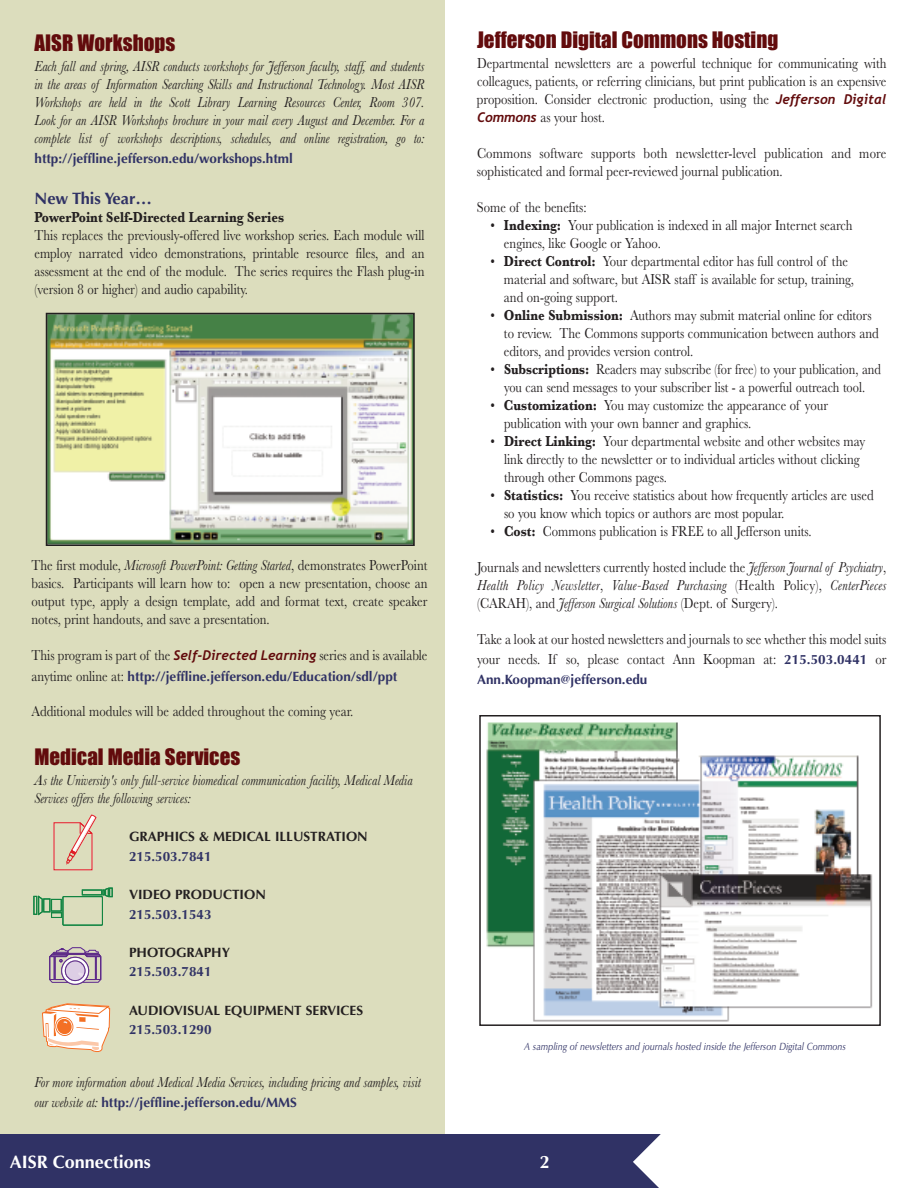
<style>
.page{position:relative;width:918px;height:1188px;background:#fff}
.page>*{position:absolute;margin:0;border:0;box-sizing:border-box;transform-origin:0 0}
.t1{font:21px "Impact";color:#620b0c}
.t2{font:700 18px "Optima";color:#fff}
.t3{font:700 16.5px "Optima";color:#303265}
.t4{font:15px/18px "Baskerville";color:#231f20;scale:.85 1}
.t5{font:italic 15px/18px "Baskerville";color:#231f20;text-align:justify;scale:.85 1}
.t6{font:italic 15px/18px "Baskerville";color:#231f20}
.t7{font:700 15px "Baskerville";color:#231f20;scale:.85 1}
.t8{font:700 13.5px "Optima";color:#303265}
.t9{font:700 13.5px "Optima";color:#231f20}
.t10{font:italic 10.5px "Optima";color:#303265;scale:.85 1}
.s1{font-style:italic}
.s2{font-family:"Trebuchet";font-weight:700;font-style:italic;font-size:13.5px;color:#620b0c}
.s3{font-family:"Baskerville";font-weight:400;font-size:15px;color:#231f20}
.s4{font-family:"Baskerville";font-weight:400;font-style:italic;font-size:15px;color:#231f20}
.s5{font-weight:700}
.s6{font-style:normal}
.s7{font-family:"Optima";font-weight:700;font-size:13.5px;color:#303265}
</style>
<div class="page">
<div style="left:0;top:0;width:446px;height:1148px;background:#dcddbd"></div>
<div style="left:0;top:1134px;width:675px;height:54px;background:#303265"></div>
<svg style="left:633px;top:1134px;width:42px;height:54px"></svg>
<svg style="left:42px;top:1003px;width:68px;height:49px;background:#f6d8c1"></svg>
<svg style="left:49px;top:947px;width:53px;height:38px"></svg>
<div style="left:44px;top:899px;width:6px;height:13px;border:1px solid #138441"></div>
<div style="left:51px;top:899px;width:10px;height:12px;border:1px solid #138441"></div>
<svg style="left:62px;top:887px;width:51px;height:39px"></svg>
<div style="left:51px;top:913px;width:11px;height:5px;border:1px solid #138441"></div>
<svg style="left:37px;top:895px;width:6px;height:21px"></svg>
<div style="left:34px;top:896px;width:3px;height:18px;border:1px solid #138441"></div>
<svg style="left:53px;top:814px;width:44px;height:57px"></svg>
<img style="left:486px;top:722px;width:387px;height:300px">
<div style="left:479px;top:715px;width:402px;height:311px;border:2px solid #231f20"></div>
<img style="left:49px;top:316px;width:363px;height:227px">
<div style="left:46px;top:313px;width:369px;height:233px;border:2px solid #231f20"></div>
<h1 class="t1" style="left:34px;top:32px;width:142px">AISR Workshops</h1>
<p class="t5" style="left:34px;top:57px;width:460px">Each fall and spring, AISR conducts workshops for Jefferson faculty, staff, and students in the areas of Information Searching Skills and Instructional Technology. Most AISR Workshops are held in the Scott Library Learning Resources Center, Room 307.<br>Look for an AISR Workshops brochure in your mail every August and December. For a complete list of workshops descriptions, schedules, and online registration, go to:</p>
<p class="t8" style="left:34px;top:151px;width:260px">http://jeffline.jefferson.edu/workshops.html</p>
<p class="t3" style="left:34px;top:188px;width:119px">New This Year…</p>
<p class="t7" style="left:34px;top:208px;width:295px">PowerPoint Self-Directed Learning Series</p>
<p class="t4" style="left:35px;top:226px;width:460px;text-align:justify">This replaces the previously-offered live workshop series. Each module will employ narrated video demonstrations, printable resource files, and an assessment at the end of the module. The series requires the Flash plug-in (version 8 or higher) and audio capability.</p>
<p class="t4" style="left:31px;top:556px;width:467px;text-align:justify">The first module, <span class="s1">Microsoft PowerPoint: Getting Started</span>, demonstrates PowerPoint basics. Participants will learn how to: open a new presentation, choose an output type, apply a design template, add and format text, create speaker notes, print handouts, and save a presentation.</p>
<p class="t4" style="left:32px;top:646px;width:467px">This program is part of the <span class="s2">Self-Directed Learning</span> series and is available</p>
<p class="t8" style="left:32px;top:668px;width:367px"><span class="s3">anytime online at:</span> http://jeffline.jefferson.edu/Education/sdl/ppt</p>
<p class="t4" style="left:32px;top:701px;width:380px">Additional modules will be added throughout the coming year.</p>
<h1 class="t1" style="left:34px;top:746px;width:207px">Medical Media Services</h1>
<p class="t6" style="left:34px;top:771px;width:380px">As the University's only full-service biomedical communication facility, Medical Media<br>Services offers the following services:</p>
<p class="t9" style="left:129px;top:829px;width:240px">GRAPHICS &amp; MEDICAL ILLUSTRATION</p>
<p class="t8" style="left:129px;top:848px;width:84px">215.503.7841</p>
<p class="t9" style="left:129px;top:887px;width:138px">VIDEO PRODUCTION</p>
<p class="t8" style="left:129px;top:906px;width:84px">215.503.1543</p>
<p class="t9" style="left:129px;top:945px;width:103px">PHOTOGRAPHY</p>
<p class="t8" style="left:129px;top:964px;width:84px">215.503.7841</p>
<p class="t9" style="left:129px;top:1003px;width:236px">AUDIOVISUAL EQUIPMENT SERVICES</p>
<p class="t8" style="left:129px;top:1022px;width:84px">215.503.1290</p>
<p class="t5" style="left:34px;top:1073px;width:456px">For more information about Medical Media Services, including pricing and samples, visit</p>
<p class="t8" style="left:35px;top:1095px;width:264px"><span class="s4">our website at:</span> http://jeffline.jefferson.edu/MMS</p>
<h1 class="t1" style="left:477px;top:29px;width:303px">Jefferson Digital Commons Hosting</h1>
<p class="t4" style="left:477px;top:54px;width:483px;text-align:justify">Departmental newsletters are a powerful technique for communicating with colleagues, patients, or referring clinicians, but print publication is an expensive proposition. Consider electronic production, using the <span class="s2">Jefferson Digital Commons</span> as your host.</p>
<p class="t4" style="left:477px;top:144px;width:483px">Commons software supports both newsletter-level publication and more sophisticated and formal peer-reviewed journal publication.</p>
<p class="t4" style="left:477px;top:198px;width:131px">Some of the benefits:</p>
<p class="t4" style="left:504px;top:216px;width:412px;text-indent:-14px">• <span class="s5">Indexing:</span> Your publication is indexed in all major Internet search engines, like Google or Yahoo.</p>
<p class="t4" style="left:504px;top:252px;width:413px;text-indent:-13px">• <span class="s5">Direct Control:</span> Your departmental editor has full control of the material and software, but AISR staff is available for setup, training, and on-going support.</p>
<p class="t4" style="left:504px;top:306px;width:442px;text-indent:-13px">• <span class="s5">Online Submission:</span> Authors may submit material online for editors to review. The Commons supports communication between authors and editors, and provides version control.</p>
<p class="t4" style="left:490px;top:360px;width:461px;text-align:center">• <span class="s5">Subscriptions:</span> Readers may subscribe (for free) to your publication, and you can send messages to your subscriber list - a powerful outreach tool.</p>
<p class="t4" style="left:504px;top:396px;width:383px;text-indent:-14px">• <span class="s5">Customization:</span> You may customize the appearance of your publication with your own banner and graphics.</p>
<p class="t4" style="left:504px;top:432px;width:427px;text-indent:-14px">• <span class="s5">Direct Linking:</span> Your departmental website and other websites may link directly to the newsletter or to individual articles without clicking through other Commons pages.</p>
<p class="t4" style="left:504px;top:486px;width:436px;text-indent:-13px">• <span class="s5">Statistics:</span> You receive statistics about how frequently articles are used so you know which topics or authors are most popular.</p>
<p class="t4" style="left:491px;top:522px;width:379px">• <span class="s5">Cost:</span> Commons publication is FREE to all Jefferson units.</p>
<p class="t5" style="left:477px;top:558px;width:483px"><span class="s6">Journals and newsletters currently hosted include the</span> Jefferson Journal of Psychiatry<span class="s6">, </span>Health Policy Newsletter<span class="s6">,</span> Value-Based Purchasing <span class="s6">(Health Policy),</span> CenterPieces <span class="s6">(CARAH), and</span> Jefferson Surgical Solutions <span class="s6">(Dept. of Surgery).</span></p>
<p class="t4" style="left:477px;top:629px;width:483px;line-height:20.4px">Take a look at our hosted newsletters and journals to see whether this model suits your needs. If so, please contact Ann Koopman at: <span class="s7">215.503.0441</span> or</p>
<p class="t8" style="left:477px;top:671px;width:172px">Ann.Koopman@jefferson.edu</p>
<p class="t10" style="left:524px;top:1040px;width:380px">A sampling of newsletters and journals hosted inside the Jefferson Digital Commons</p>
<p class="t2" style="left:10px;top:1152px;width:143px">AISR Connections</p>
<p class="t2" style="left:540px;top:1152px;width:12px">2</p>
</div>
